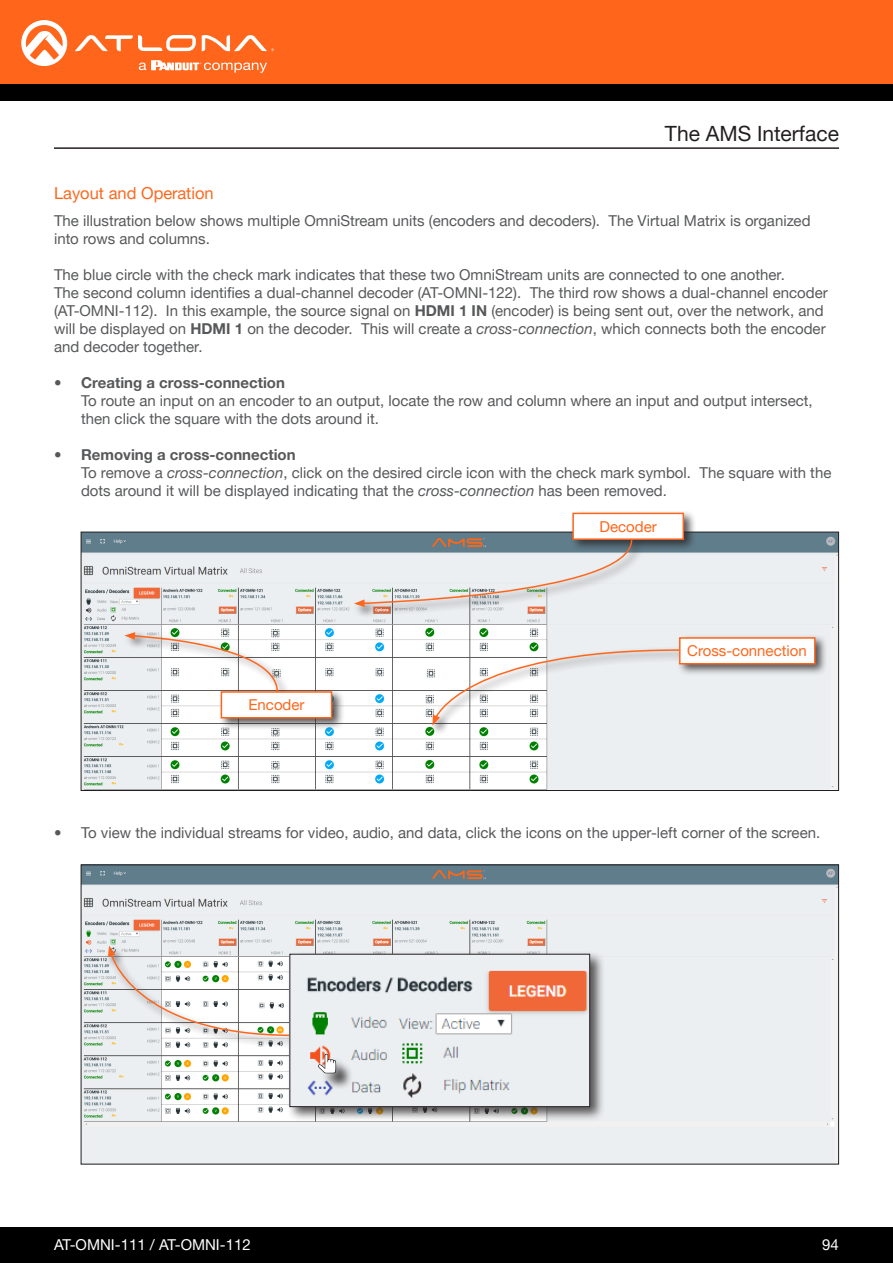
<style>
.page{position:relative;width:893px;height:1263px;background:#fff}
.page>*{position:absolute;margin:0;border:0;box-sizing:border-box;transform-origin:0 0}
.Non_TOC_Section_Head{font:21px "Helvetica Neue LTW1 G";color:#231f20}
.Secondary_Subsection{font:16.5px "Helvetica Neue LTW1 G";color:#ff661c}
.General_Text{font:15px/18px "Helvetica Neue LTW1 G";color:#57585a}
.General_Text-2{font:15px "Helvetica Neue LTW1 G";color:#ff661c}
.t1{font:15px "Helvetica Neue LTW1 G";color:#fff}
.s1{font-weight:700}
.s2{font-style:italic}
</style>
<div class="page">
<div style="left:0;top:1227px;width:893px;height:36px;background:#000"></div>
<div style="left:0;top:0;width:893px;height:84px;background:#ff661c"></div>
<div style="left:0;top:84px;width:893px;height:16px;background:#000"></div>
<svg style="left:75px;top:35px;width:121px;height:16px"></svg>
<svg style="left:202px;top:35px;width:72px;height:16px"></svg>
<svg style="left:21px;top:20px;width:46px;height:46px"></svg>
<svg style="left:139px;top:60px;width:128px;height:13px"></svg>
<hr style="left:54px;top:147px;width:785px;height:2px;background:#231f20">
<img style="left:83px;top:534px;width:754px;height:255px">
<img style="left:83px;top:866px;width:754px;height:296px">
<div style="left:105px;top:944px;width:200px;height:104px;background:#231f20;opacity:.75"></div>
<svg style="left:108px;top:945px;width:187px;height:92px"></svg>
<div style="left:123px;top:630px;width:221px;height:101px;background:#231f20;opacity:.75"></div>
<svg style="left:124px;top:632px;width:155px;height:62px"></svg>
<div style="left:221px;top:692px;width:111px;height:26px;background:#fff"></div>
<div style="left:221px;top:691px;width:111px;height:27px;border:2px solid #ff661c"></div>
<div style="left:286px;top:951px;width:320px;height:171px;background:#231f20;opacity:.75"></div>
<img style="left:291px;top:956px;width:297px;height:149px">
<div style="left:289px;top:954px;width:301px;height:153px;border:1px solid #231f20"></div>
<div style="left:321px;top:1056px;width:32px;height:34px;background:#231f20;opacity:.75"></div>
<svg style="left:318px;top:1054px;width:18px;height:19px"></svg>
<div style="left:353px;top:510px;width:344px;height:109px;background:#231f20;opacity:.75"></div>
<svg style="left:354px;top:538px;width:279px;height:69px;background:#cbcdce"></svg>
<div style="left:573px;top:513px;width:110px;height:26px;background:#fff"></div>
<div style="left:572px;top:513px;width:112px;height:27px;border:2px solid #ff661c"></div>
<div style="left:430px;top:634px;width:398px;height:103px;background:#231f20;opacity:.75"></div>
<svg style="left:432px;top:648px;width:250px;height:78px"></svg>
<div style="left:680px;top:638px;width:135px;height:26px;background:#fff"></div>
<div style="left:679px;top:637px;width:136px;height:27px;border:2px solid #ff661c"></div>
<p class="Secondary_Subsection" style="left:54px;top:183px;width:161px">Layout and Operation</p>
<p class="Non_TOC_Section_Head" style="left:665px;top:120px;width:176px">The AMS Interface</p>
<p class="General_Text" style="left:54px;top:211px;width:758px">The illustration below shows multiple OmniStream units (encoders and decoders). The Virtual Matrix is organized into rows and columns.</p>
<p class="General_Text" style="left:54px;top:265px;width:775px">The blue circle with the check mark indicates that these two OmniStream units are connected to one another.<br>The second column identifies a dual-channel decoder (AT-OMNI-122). The third row shows a dual-channel encoder (AT-OMNI-112). In this example, the source signal on <span class="s1">HDMI 1 IN</span> (encoder) is being sent out, over the network, and will be displayed on <span class="s1">HDMI 1</span> on the decoder. This will create a <span class="s2">cross-connection</span>, which connects both the encoder and decoder together.</p>
<p class="General_Text" style="left:81px;top:373px;width:733px;text-indent:-27px"><span class="s1">• Creating a cross-connection<br></span>To route an input on an encoder to an output, locate the row and column where an input and output intersect, then click the square with the dots around it.</p>
<p class="General_Text" style="left:81px;top:445px;width:752px;text-indent:-27px"><span class="s1">• Removing a cross-connection<br></span>To remove a <span class="s2">cross-connection</span>, click on the desired circle icon with the check mark symbol. The square with the dots around it will be displayed indicating that the <span class="s2">cross-connection</span> has been removed.</p>
<p class="General_Text-2" style="left:248px;top:696px;width:58px">Encoder</p>
<p class="General_Text-2" style="left:600px;top:517px;width:59px">Decoder</p>
<p class="General_Text-2" style="left:687px;top:642px;width:121px">Cross-connection</p>
<p class="General_Text" style="left:54px;top:823px;width:768px">• To view the individual streams for video, audio, and data, click the icons on the upper-left corner of the screen.</p>
<p class="t1" style="left:54px;top:1235px;width:198px">AT-OMNI-111 / AT-OMNI-112</p>
<p class="t1" style="left:822px;top:1235px;width:18px">94</p>
</div>
